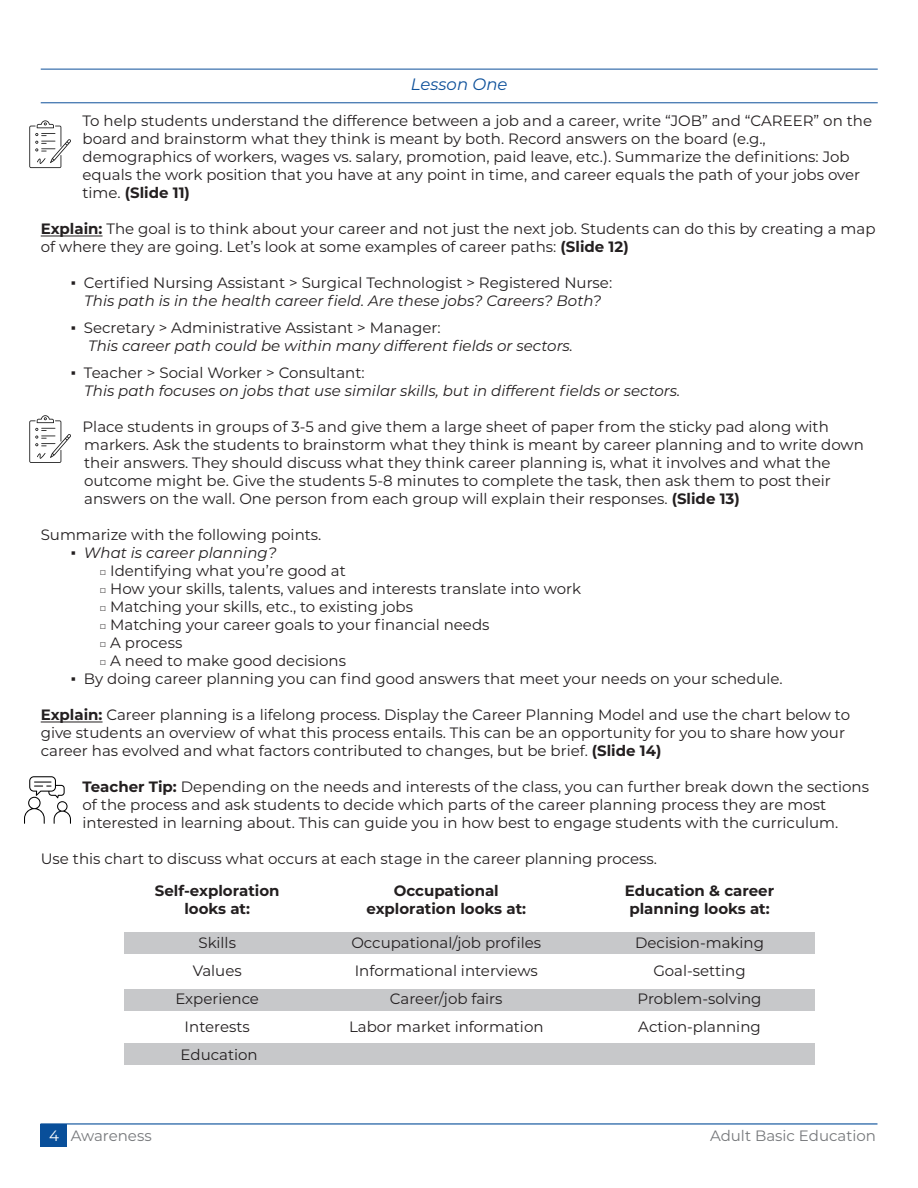
<style>
.page{position:relative;width:918px;height:1188px;background:#fff}
.page>*{position:absolute;margin:0;border:0;box-sizing:border-box;transform-origin:0 0}
.t1{font:italic 16.5px "Montserrat";color:#0d509a}
.t2{font:15px/18px "Montserrat";color:#231f20}
.t3{font:italic 15px "Montserrat";color:#231f20}
.t4{font:700 15px/18px "Montserrat";color:#231f20;text-align:center}
.t5{font:15px "Montserrat";color:#76787b}
.s1{font-weight:400}
.s2{font-weight:700}
.s3{font-family:"Arial"}
.s4{font-family:"Arial";font-style:normal}
.s5{font-family:"Arial";font-size:10.5px}
.s6{color:#fff}
</style>
<div class="page">
<div style="left:40px;top:1124px;width:27px;height:23px;background:#094f9a"></div>
<hr style="left:40px;top:1123px;width:838px;height:2px;background:#094f9a">
<svg style="left:29px;top:120px;width:42px;height:48px"></svg>
<svg style="left:29px;top:415px;width:42px;height:48px"></svg>
<div style="left:124px;top:932px;width:691px;height:22px;background:#c7c8ca"></div>
<div style="left:124px;top:989px;width:691px;height:22px;background:#c7c8ca"></div>
<div style="left:124px;top:1044px;width:691px;height:21px;background:#c7c8ca"></div>
<hr style="left:41px;top:236px;width:62px;height:1px;background:#231f20">
<hr style="left:41px;top:722px;width:62px;height:1px;background:#231f20">
<hr style="left:41px;top:69px;width:837px;height:1px;background:#0d509a">
<hr style="left:41px;top:103px;width:837px;height:1px;background:#0d509a">
<svg style="left:24px;top:776px;width:47px;height:48px"></svg>
<p class="t1" style="left:411px;top:73px;width:98px">Lesson One</p>
<p class="t2" style="left:83px;top:112px;width:791px">To help students understand the difference between a job and a career, write “JOB” and “CAREER” on the</p>
<p class="t2" style="left:83px;top:130px;width:685px">board and brainstorm what they think is meant by both. Record answers on the board (e.g.,</p>
<p class="t2" style="left:83px;top:148px;width:769px">demographics of workers, wages vs. salary, promotion, paid leave, etc.). Summarize the definitions: Job</p>
<p class="t2" style="left:83px;top:166px;width:779px">equals the work position that you have at any point in time, and career equals the path of your jobs over</p>
<p class="t4" style="left:83px;top:183px;width:109px"><span class="s1">time.</span> (Slide 11)</p>
<p class="t2" style="left:41px;top:220px;width:836px"><span class="s2">Explain:</span> The goal is to think about your career and not just the next job. Students can do this by creating a map of where they are going. Let’s look at some examples of career paths: <span class="s2">(Slide 12)</span></p>
<p class="t2" style="left:71px;top:274px;width:543px"><span class="s3">▪</span> Certified Nursing Assistant &gt; Surgical Technologist &gt; Registered Nurse:</p>
<p class="t3" style="left:84px;top:291px;width:519px">This path is in the health career field. Are these jobs? Careers? Both?</p>
<p class="t2" style="left:71px;top:319px;width:371px"><span class="s3">▪</span> Secretary &gt; Administrative Assistant &gt; Manager:</p>
<p class="t3" style="left:88px;top:336px;width:486px">This career path could be within many different fields or sectors.</p>
<p class="t2" style="left:71px;top:364px;width:295px"><span class="s3">▪</span> Teacher &gt; Social Worker &gt; Consultant:</p>
<p class="t3" style="left:84px;top:381px;width:598px">This path focuses on jobs that use similar skills, but in different fields or sectors.</p>
<p class="t2" style="left:83px;top:418px;width:748px">Place students in groups of 3-5 and give them a large sheet of paper from the sticky pad along with</p>
<p class="t2" style="left:84px;top:436px;width:781px">markers. Ask the students to brainstorm what they think is meant by career planning and to write down</p>
<p class="t2" style="left:84px;top:454px;width:748px">their answers. They should discuss what they think career planning is, what it involves and what the</p>
<p class="t2" style="left:84px;top:472px;width:748px">outcome might be. Give the students 5-8 minutes to complete the task, then ask them to post their</p>
<p class="t2" style="left:84px;top:490px;width:657px">answers on the wall. One person from each group will explain their responses. <span class="s2">(Slide 13)</span></p>
<p class="t2" style="left:41px;top:526px;width:282px">Summarize with the following points.</p>
<p class="t3" style="left:71px;top:543px;width:207px"><span class="s4">▪</span> What is career planning?</p>
<p class="t2" style="left:100px;top:562px;width:247px"><span class="s5">□</span> Identifying what you’re good at</p>
<p class="t2" style="left:100px;top:580px;width:483px"><span class="s5">□</span> How your skills, talents, values and interests translate into work</p>
<p class="t2" style="left:100px;top:598px;width:315px"><span class="s5">□</span> Matching your skills, etc., to existing jobs</p>
<p class="t2" style="left:100px;top:616px;width:391px"><span class="s5">□</span> Matching your career goals to your financial needs</p>
<p class="t2" style="left:100px;top:634px;width:84px"><span class="s5">□</span> A process</p>
<p class="t2" style="left:100px;top:652px;width:248px"><span class="s5">□</span> A need to make good decisions</p>
<p class="t2" style="left:71px;top:670px;width:714px"><span class="s3">▪</span> By doing career planning you can find good answers that meet your needs on your schedule.</p>
<p class="t2" style="left:41px;top:706px;width:811px"><span class="s2">Explain:</span> Career planning is a lifelong process. Display the Career Planning Model and use the chart below to give students an overview of what this process entails. This can be an opportunity for you to share how your career has evolved and what factors contributed to changes, but be brief. <span class="s2">(Slide 14)</span></p>
<p class="t2" style="left:83px;top:778px;width:788px"><span class="s2">Teacher Tip:</span> Depending on the needs and interests of the class, you can further break down the sections</p>
<p class="t2" style="left:83px;top:796px;width:745px">of the process and ask students to decide which parts of the career planning process they are most</p>
<p class="t2" style="left:83px;top:814px;width:757px">interested in learning about. This can guide you in how best to engage students with the curriculum.</p>
<p class="t2" style="left:41px;top:850px;width:618px">Use this chart to discuss what occurs at each stage in the career planning process.</p>
<p class="t4" style="left:155px;top:881px;width:126px">Self-exploration</p>
<p class="t4" style="left:184px;top:899px;width:67px">looks at:</p>
<p class="t2" style="left:198px;top:933px;width:39px">Skills</p>
<p class="t2" style="left:351px;top:933px;width:191px">Occupational/job profiles</p>
<p class="t2" style="left:635px;top:933px;width:130px">Decision-making</p>
<p class="t2" style="left:193px;top:961px;width:51px">Values</p>
<p class="t2" style="left:355px;top:961px;width:184px">Informational interviews</p>
<p class="t2" style="left:653px;top:961px;width:94px">Goal-setting</p>
<p class="t2" style="left:175px;top:989px;width:85px">Experience</p>
<p class="t2" style="left:390px;top:989px;width:114px">Career/job fairs</p>
<p class="t2" style="left:638px;top:989px;width:125px">Problem-solving</p>
<p class="t2" style="left:185px;top:1017px;width:67px">Interests</p>
<p class="t2" style="left:349px;top:1017px;width:196px">Labor market information</p>
<p class="t2" style="left:638px;top:1017px;width:124px">Action-planning</p>
<p class="t2" style="left:181px;top:1045px;width:79px">Education</p>
<p class="t4" style="left:366px;top:881px;width:161px">Occupational exploration looks at:</p>
<p class="t4" style="left:625px;top:881px;width:151px">Education &amp; career planning looks at:</p>
<p class="t5" style="left:49px;top:1125px;width:104px"><span class="s6">4</span> Awareness</p>
<p class="t5" style="left:710px;top:1125px;width:168px">Adult Basic Education</p>
</div>
